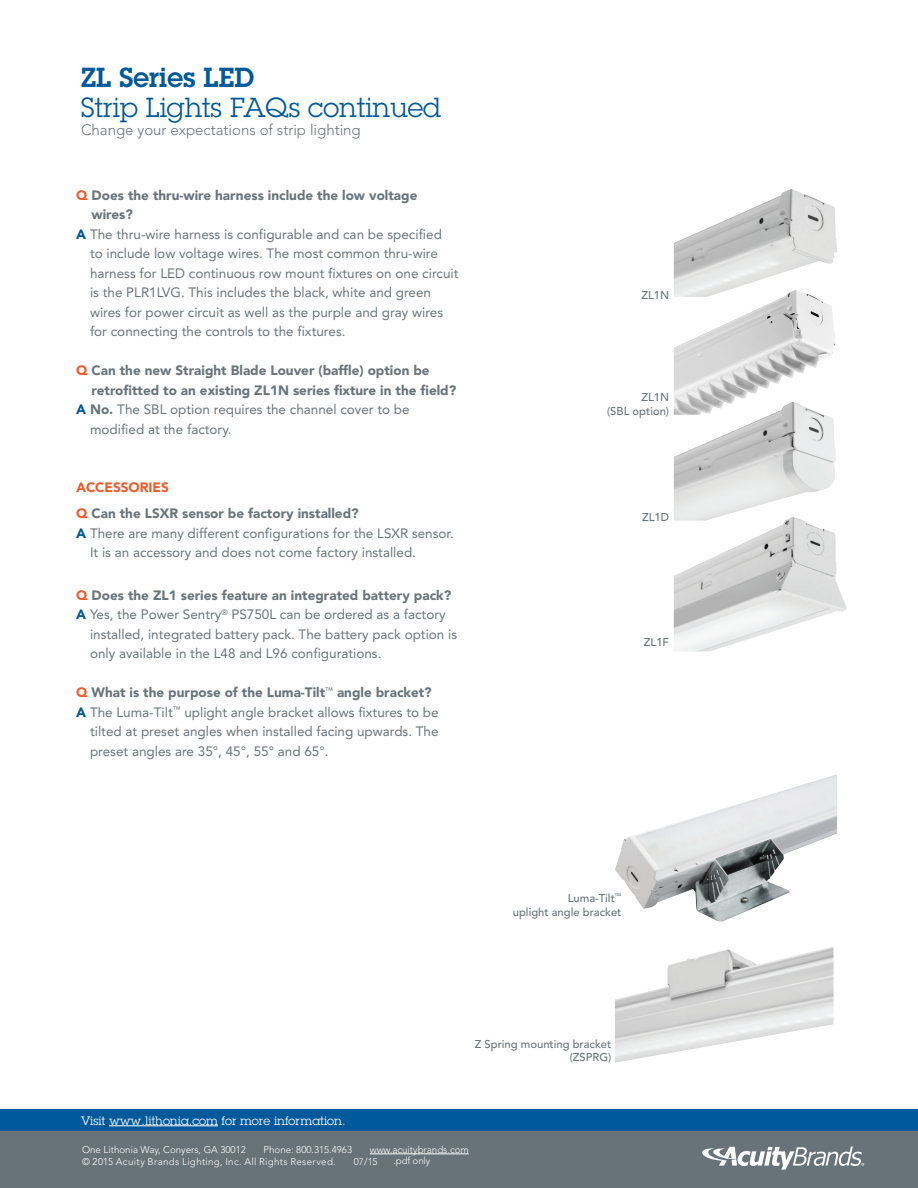
<style>
.page{position:relative;width:918px;height:1188px;background:#fff}
.page>*{position:absolute;margin:0;border:0;box-sizing:border-box;transform-origin:0 0}
.t1{font:27px "Lubalin Graph Std";color:#00599a}
.t2{font:600 27px "Lubalin Graph Std";color:#00599a}
.Family{font:300 15px "Avenir";color:#6a747b}
.t3{font:13.5px/19.5px "Avenir";color:#6a747b}
.t4{font:900 13.5px/19.5px "Avenir";color:#6a747b}
.t5{font:900 13.5px "Avenir";color:#f15b2a}
.t6{font:12px "Lubalin Graph Std";color:#fff}
.t7{font:500 11.25px "Avenir";color:#6a747b}
.t8{font:300 9.75px "Avenir";color:#fff}
.t9{font:300 9.75px "Avenir";letter-spacing:.035em;color:#fff}
.s1{color:#f15b2a}
.s2{font-weight:900;color:#00599a}
.s3{font-weight:900}
</style>
<div class="page">
<div style="left:0;top:1131px;width:918px;height:57px;background:#687379"></div>
<div style="left:0;top:1110px;width:918px;height:21px;background:#00599b"></div>
<svg style="left:702px;top:1147px;width:162px;height:23px"></svg>
<hr style="left:370px;top:1154px;width:99px;height:1px;background:#fff">
<hr style="left:109px;top:1126px;width:109px;height:1px;background:#fff">
<img style="left:615px;top:947px;width:218px;height:116px">
<img style="left:615px;top:774px;width:222px;height:148px">
<img style="left:674px;top:415px;width:162px;height:102px">
<img style="left:674px;top:517px;width:173px;height:134px">
<img style="left:674px;top:189px;width:163px;height:101px">
<img style="left:674px;top:290px;width:161px;height:125px">
<p class="t2" style="left:81px;top:60px;width:175px">ZL Series LED</p>
<p class="t1" style="left:81px;top:91px;width:362px">Strip Lights FAQs continued</p>
<p class="Family" style="left:81px;top:121px;width:281px">Change your expectations of strip lighting</p>
<p class="t4" style="left:92px;top:185px;width:327px;text-indent:-15px"><span class="s1">Q</span> Does the thru-wire harness include the low voltage wires?</p>
<p class="t3" style="left:90px;top:224px;width:370px;text-indent:-14px"><span class="s2">A</span> The thru-wire harness is configurable and can be specified<br>to include low voltage wires. The most common thru-wire harness for LED continuous row mount fixtures on one circuit is the PLR1LVG. This includes the black, white and green wires for power circuit as well as the purple and gray wires for connecting the controls to the fixtures.</p>
<p class="t4" style="left:92px;top:361px;width:366px;text-indent:-15px"><span class="s1">Q</span> Can the new Straight Blade Louver (baffle) option be retrofitted to an existing ZL1N series fixture in the field?</p>
<p class="t3" style="left:90px;top:400px;width:321px;text-indent:-14px"><span class="s2">A</span> <span class="s3">No.</span> The SBL option requires the channel cover to be modified at the factory.</p>
<p class="t5" style="left:76px;top:479px;width:94px">ACCESSORIES</p>
<p class="t4" style="left:76px;top:504px;width:284px"><span class="s1">Q</span> Can the LSXR sensor be factory installed?</p>
<p class="t3" style="left:90px;top:524px;width:365px;text-indent:-14px"><span class="s2">A</span> There are many different configurations for the LSXR sensor.<br>It is an accessory and does not come factory installed.</p>
<p class="t4" style="left:76px;top:585px;width:377px"><span class="s1">Q</span> Does the ZL1 series feature an integrated battery pack?</p>
<p class="t3" style="left:90px;top:605px;width:369px;text-indent:-14px"><span class="s2">A</span> Yes, the Power Sentry<sup>®</sup> PS750L can be ordered as a factory installed, integrated battery pack. The battery pack option is only available in the L48 and L96 configurations.</p>
<p class="t4" style="left:76px;top:683px;width:357px"><span class="s1">Q</span> What is the purpose of the Luma-Tilt<sup>™</sup> angle bracket?</p>
<p class="t3" style="left:90px;top:703px;width:350px;text-align:justify;text-indent:-14px"><span class="s2">A</span> The Luma-Tilt<sup>™</sup> uplight angle bracket allows fixtures to be tilted at preset angles when installed facing upwards. The preset angles are 35°, 45°, 55° and 65°.</p>
<p class="t7" style="left:641px;top:288px;width:29px">ZL1N</p>
<p class="t7" style="left:641px;top:391px;width:29px">ZL1N</p>
<p class="t7" style="left:607px;top:404px;width:63px">(SBL option)</p>
<p class="t7" style="left:642px;top:511px;width:29px">ZL1D</p>
<p class="t7" style="left:644px;top:635px;width:27px">ZL1F</p>
<p class="t6" style="left:81px;top:1113px;width:266px">Visit www.lithonia.com for more information.</p>
<p class="t7" style="left:568px;top:892px;width:55px">Luma-Tilt<sup>™</sup></p>
<p class="t7" style="left:513px;top:905px;width:110px">uplight angle bracket</p>
<p class="t7" style="left:475px;top:1037px;width:138px">Z Spring mounting bracket</p>
<p class="t7" style="left:570px;top:1051px;width:43px">(ZSPRG)</p>
<p class="t8" style="left:82px;top:1144px;width:165px">One Lithonia Way, Conyers, GA 30012</p>
<p class="t8" style="left:264px;top:1144px;width:90px">Phone: 800.315.4963</p>
<p class="t8" style="left:370px;top:1144px;width:100px">www.acuitybrands.com</p>
<p class="t9" style="left:82px;top:1155px;width:255px">© 2015 Acuity Brands Lighting, Inc. All Rights Reserved.</p>
<p class="t8" style="left:354px;top:1155px;width:25px">07/15</p>
<p class="t8" style="left:394px;top:1155px;width:38px">.pdf only</p>
</div>
